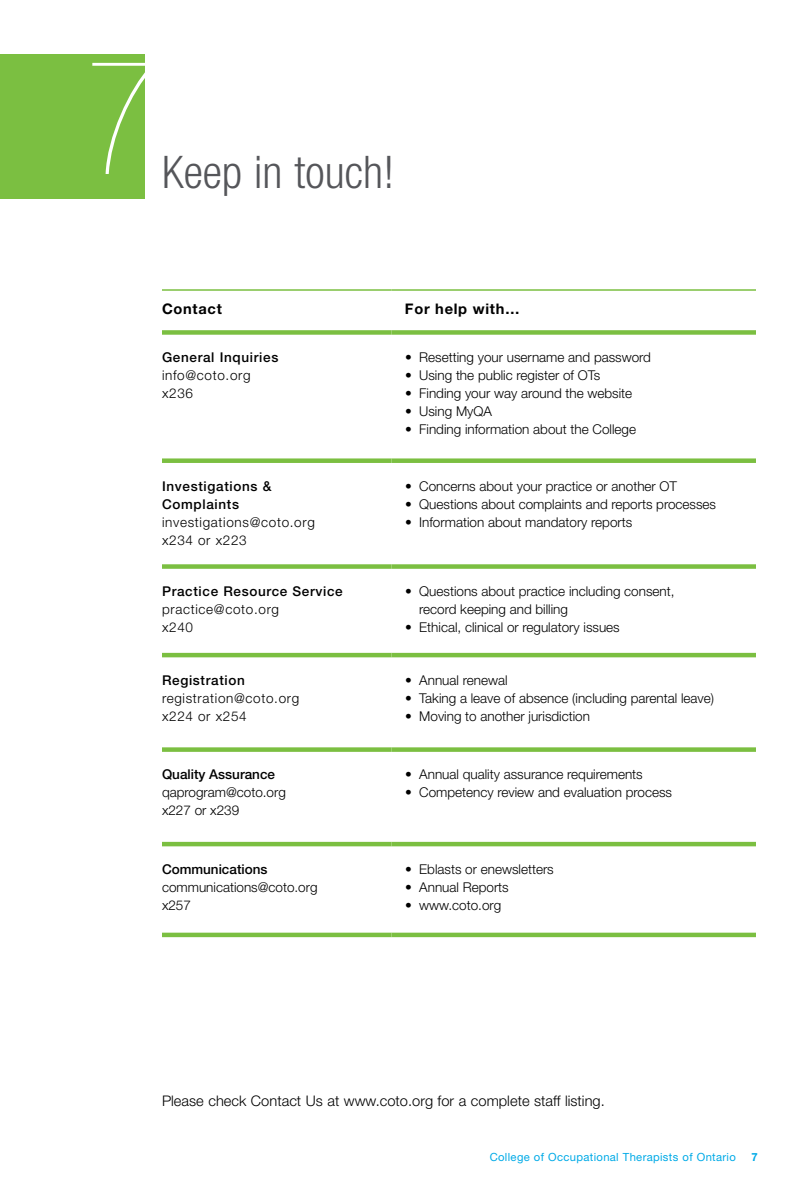
<style>
.page{position:relative;width:810px;height:1188px;background:#fff}
.page>*{position:absolute;margin:0;border:0;box-sizing:border-box;transform-origin:0 0}
.t1{font:200 condensed 159.6px "Helvetica Neue LT Std";color:#fff}
.t2{font:300 condensed 45px "Helvetica Neue LT Std";color:#55565a}
.t3{font:300 14.7px "Helvetica Neue LT Std";color:#000}
.t4{font:700 14.7px "Helvetica Neue LT Std";letter-spacing:.05em;color:#000}
.t5{font:300 13.5px/18px "Helvetica Neue LT Std";color:#000}
.t6{font:300 13.5px/18px "Helvetica Neue LT Std";letter-spacing:.05em;color:#000}
.t7{font:500 13.5px/18px "Helvetica Neue LT Std";letter-spacing:.05em;color:#000}
.t8{font:500 13.5px "Helvetica Neue LT Std";color:#000}
.t9{font:11.25px "Helvetica Neue";letter-spacing:.03em;color:#00aae7}
.t10{font:700 11.25px "Helvetica Neue LT Std";color:#00aae7}
</style>
<div class="page">
<div style="left:0;top:54px;width:145px;height:145px;background:#7bbf41"></div>
<hr style="left:162px;top:289px;width:230px;height:2px;background:#7bbf41">
<hr style="left:392px;top:289px;width:364px;height:2px;background:#7bbf41">
<div style="left:162px;top:330px;width:230px;height:5px;background:#7bbf41"></div>
<div style="left:162px;top:458px;width:230px;height:5px;background:#7bbf41"></div>
<div style="left:162px;top:564px;width:230px;height:5px;background:#7bbf41"></div>
<hr style="left:162px;top:653px;width:230px;height:4px;background:#7bbf41">
<div style="left:162px;top:747px;width:230px;height:5px;background:#7bbf41"></div>
<hr style="left:162px;top:842px;width:230px;height:4px;background:#7bbf41">
<hr style="left:162px;top:933px;width:230px;height:4px;background:#7bbf41">
<div style="left:392px;top:330px;width:364px;height:5px;background:#7bbf41"></div>
<div style="left:392px;top:458px;width:364px;height:5px;background:#7bbf41"></div>
<div style="left:392px;top:564px;width:364px;height:5px;background:#7bbf41"></div>
<hr style="left:392px;top:653px;width:364px;height:4px;background:#7bbf41">
<div style="left:392px;top:747px;width:364px;height:5px;background:#7bbf41"></div>
<hr style="left:392px;top:842px;width:364px;height:4px;background:#7bbf41">
<hr style="left:392px;top:933px;width:364px;height:4px;background:#7bbf41">
<h1 class="t1" style="left:85px;top:31px;width:78px">7</h1>
<h2 class="t2" style="left:162px;top:146px;width:234px">Keep in touch!</h2>
<p class="t4" style="left:162px;top:300px;width:61px">Contact</p>
<p class="t4" style="left:405px;top:300px;width:116px">For help with…</p>
<p class="t7" style="left:162px;top:348px;width:118px">General Inquiries</p>
<p class="t6" style="left:162px;top:366px;width:90px">info@coto.org x236</p>
<p class="t5" style="left:405px;top:348px;width:248px">• Resetting your username and password</p>
<p class="t5" style="left:405px;top:366px;width:197px">• Using the public register of OTs</p>
<p class="t5" style="left:405px;top:384px;width:229px">• Finding your way around the website</p>
<p class="t5" style="left:405px;top:402px;width:89px">• Using MyQA</p>
<p class="t5" style="left:405px;top:420px;width:233px">• Finding information about the College</p>
<p class="t7" style="left:162px;top:477px;width:111px">Investigations &amp;<br>Complaints</p>
<p class="t6" style="left:162px;top:512px;width:154px">investigations@coto.org x234 or x223</p>
<p class="t7" style="left:162px;top:582px;width:182px">Practice Resource Service</p>
<p class="t6" style="left:162px;top:600px;width:119px">practice@coto.org x240</p>
<p class="t7" style="left:162px;top:671px;width:84px">Registration</p>
<p class="t6" style="left:162px;top:689px;width:139px">registration@coto.org x224 or x254</p>
<p class="t8" style="left:162px;top:767px;width:115px">Quality Assurance</p>
<p class="t5" style="left:162px;top:783px;width:125px">qaprogram@coto.org x227 or x239</p>
<p class="t8" style="left:162px;top:861px;width:107px">Communications</p>
<p class="t5" style="left:162px;top:878px;width:157px">communications@coto.org x257</p>
<p class="t5" style="left:405px;top:476px;width:274px">• Concerns about your practice or another OT</p>
<p class="t5" style="left:405px;top:494px;width:313px">• Questions about complaints and reports processes</p>
<p class="t5" style="left:405px;top:512px;width:229px">• Information about mandatory reports</p>
<p class="t5" style="left:419px;top:582px;width:257px;text-indent:-14px">• Questions about practice including consent, record keeping and billing</p>
<p class="t5" style="left:405px;top:618px;width:216px">• Ethical, clinical or regulatory issues</p>
<p class="t5" style="left:405px;top:671px;width:104px">• Annual renewal</p>
<p class="t5" style="left:405px;top:689px;width:311px">• Taking a leave of absence (including parental leave)</p>
<p class="t5" style="left:405px;top:707px;width:187px">• Moving to another jurisdiction</p>
<p class="t5" style="left:405px;top:765px;width:239px">• Annual quality assurance requirements</p>
<p class="t5" style="left:405px;top:783px;width:269px">• Competency review and evaluation process</p>
<p class="t5" style="left:405px;top:860px;width:150px">• Eblasts or enewsletters</p>
<p class="t5" style="left:405px;top:878px;width:105px">• Annual Reports</p>
<p class="t5" style="left:405px;top:896px;width:98px">• www.coto.org</p>
<p class="t3" style="left:162px;top:1092px;width:444px">Please check Contact Us at www.coto.org for a complete staff listing.</p>
<p class="t9" style="left:490px;top:1150px;width:248px">College of Occupational Therapists of Ontario</p>
<p class="t10" style="left:751px;top:1150px;width:8px">7</p>
</div>
